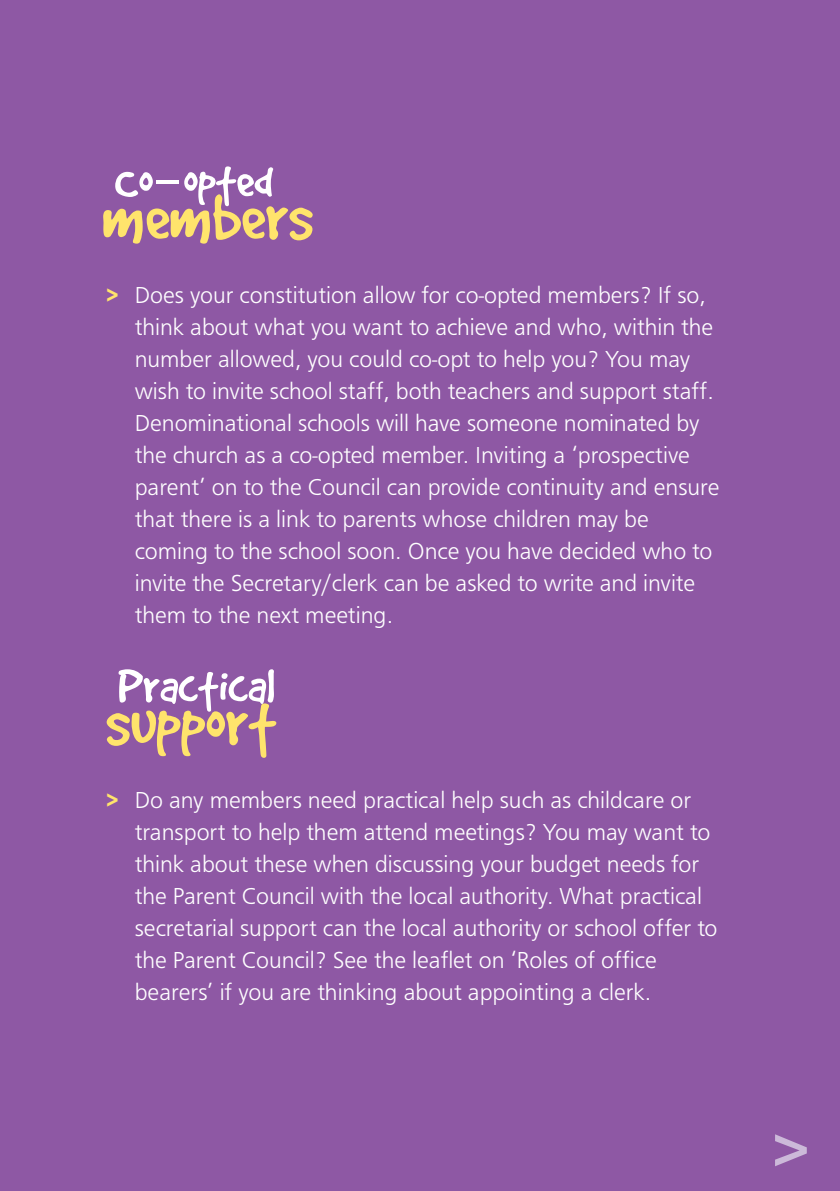
<style>
.page{position:relative;width:840px;height:1191px;background:#fff}
.page>*{position:absolute;margin:0;border:0;box-sizing:border-box;transform-origin:0 0}
.t1{font:71.2px "Good Dog Plain";color:#ffe46c}
.t2{font:52px "Good Dog Plain";color:#fff}
.t3{font:300 24px/32px "Frutus T";color:#fff}
.s1{font-family:"Lucida Grande"}
.s2{font-weight:700;color:#ffe46c}
</style>
<div class="page">
<div style="left:0;top:0;width:839px;height:1191px;background:#8e58a4"></div>
<svg style="left:775px;top:1134px;width:31px;height:32px"></svg>
<p class="t2" style="left:115px;top:155px;width:160px">Co<span class="s1">-</span>opted</p>
<p class="t1" style="left:102px;top:183px;width:212px">members</p>
<p class="t3" style="left:135px;top:279px;width:586px;text-indent:-28px"><span class="s2">&gt;</span> Does your constitution allow for co-opted members? If so, think about what you want to achieve and who, within the number allowed, you could co-opt to help you? You may wish to invite school staff, both teachers and support staff.<br>Denominational schools will have someone nominated by the church as a co-opted member. Inviting a ‘prospective parent’ on to the Council can provide continuity and ensure that there is a link to parents whose children may be coming to the school soon. Once you have decided who to invite the Secretary/clerk can be asked to write and invite them to the next meeting.</p>
<p class="t2" style="left:118px;top:661px;width:160px">Practical</p>
<p class="t1" style="left:105px;top:688px;width:172px">support</p>
<p class="t3" style="left:135px;top:784px;width:584px;text-indent:-28px"><span class="s2">&gt;</span> Do any members need practical help such as childcare or transport to help them attend meetings? You may want to think about these when discussing your budget needs for the Parent Council with the local authority. What practical secretarial support can the local authority or school offer to the Parent Council? See the leaflet on ‘Roles of office bearers’ if you are thinking about appointing a clerk.</p>
</div>
